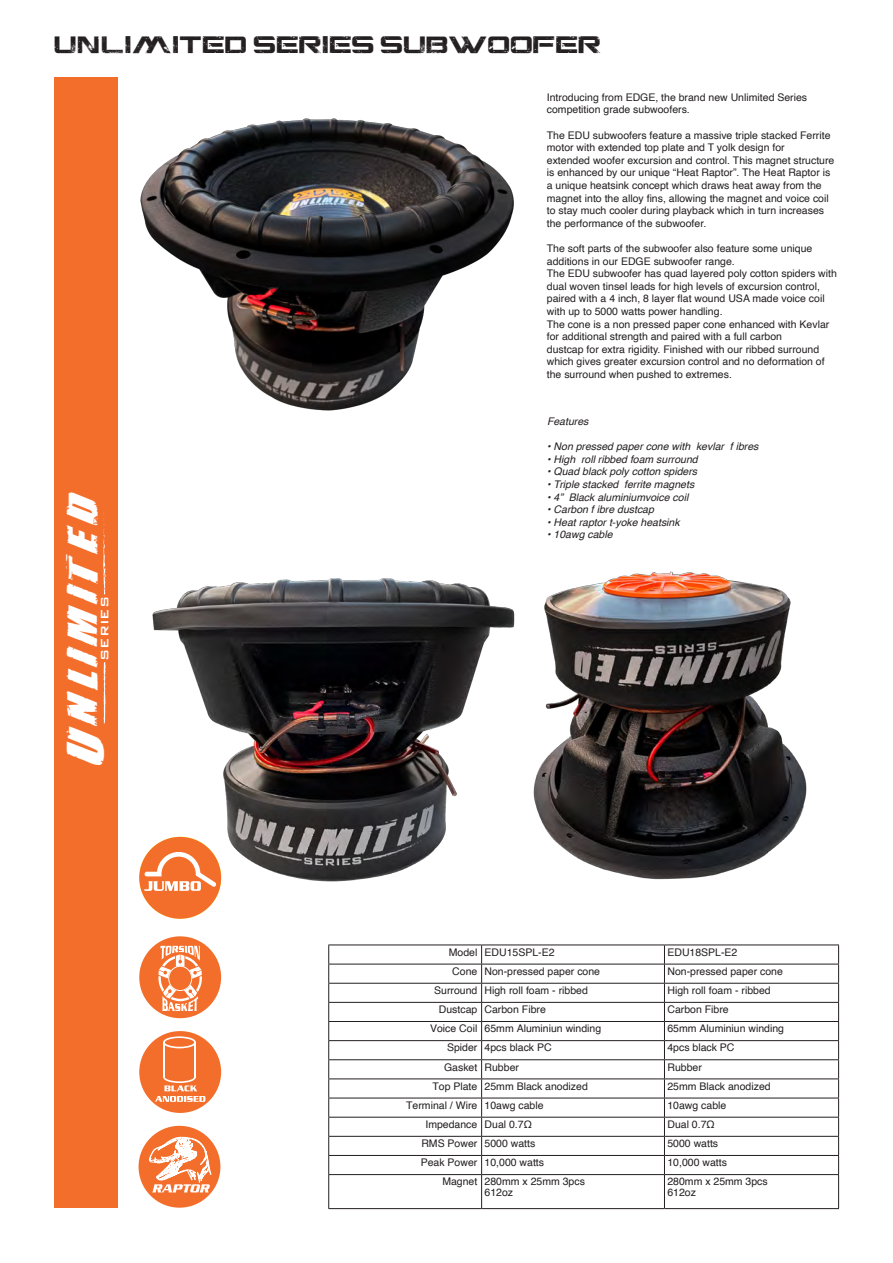
<style>
.page{position:relative;width:893px;height:1263px;background:#fff}
.page>*{position:absolute;margin:0;border:0;box-sizing:border-box;transform-origin:0 0}
.t1{font:37.35px "Revolution";letter-spacing:-.005em;color:#fff;scale:1.04 1}
.t2{font:24px "CGF Locust Resistance";color:#231f20}
.t3{font:500 14.4px "Bank Gothic";color:#fff;scale:1.04 1}
.t4{font:10.5px/12.6px "Helvetica";color:#231f20}
.t5{font:italic 10.5px "Helvetica";color:#231f20}
</style>
<div class="page">
<div style="left:54px;top:78px;width:64px;height:1130px;background:#f36e2a"></div>
<div style="left:139px;top:1126px;width:81px;height:82px;background:#f36e2a;border-radius:50%"></div>
<div style="left:139px;top:936px;width:82px;height:82px;background:#f36e2a;border-radius:50%"></div>
<div style="left:139px;top:1031px;width:82px;height:82px;background:#f36e2a;border-radius:50%"></div>
<div style="left:139px;top:837px;width:82px;height:82px;background:#f36e2a;border-radius:50%"></div>
<svg style="left:163px;top:1036px;width:33px;height:12px"></svg>
<hr style="left:163px;top:1042px;width:2px;height:35px;background:#fff">
<hr style="left:194px;top:1042px;width:2px;height:36px;background:#fff">
<svg style="left:155px;top:1077px;width:50px;height:25px"></svg>
<svg style="left:158px;top:946px;width:44px;height:65px"></svg>
<svg style="left:144px;top:889px;width:57px;height:2px"></svg>
<img style="left:140px;top:118px;width:374px;height:293px">
<img style="left:533px;top:571px;width:274px;height:309px">
<img style="left:144px;top:578px;width:371px;height:311px">
<svg style="left:145px;top:1134px;width:69px;height:58px"></svg>
<hr style="left:328px;top:944px;width:154px;height:1px;background:#231f20">
<hr style="left:482px;top:944px;width:182px;height:1px;background:#231f20">
<hr style="left:664px;top:944px;width:175px;height:1px;background:#231f20">
<hr style="left:328px;top:964px;width:154px;height:1px;background:#231f20">
<hr style="left:482px;top:964px;width:182px;height:1px;background:#231f20">
<hr style="left:664px;top:964px;width:175px;height:1px;background:#231f20">
<hr style="left:328px;top:983px;width:154px;height:1px;background:#231f20">
<hr style="left:482px;top:983px;width:182px;height:1px;background:#231f20">
<hr style="left:664px;top:983px;width:175px;height:1px;background:#231f20">
<hr style="left:328px;top:1002px;width:154px;height:1px;background:#231f20">
<hr style="left:482px;top:1002px;width:182px;height:1px;background:#231f20">
<hr style="left:664px;top:1002px;width:175px;height:1px;background:#231f20">
<hr style="left:328px;top:1021px;width:154px;height:1px;background:#231f20">
<hr style="left:482px;top:1021px;width:182px;height:1px;background:#231f20">
<hr style="left:664px;top:1021px;width:175px;height:1px;background:#231f20">
<hr style="left:328px;top:1040px;width:154px;height:1px;background:#231f20">
<hr style="left:482px;top:1040px;width:182px;height:1px;background:#231f20">
<hr style="left:664px;top:1040px;width:175px;height:1px;background:#231f20">
<hr style="left:328px;top:1059px;width:154px;height:1px;background:#231f20">
<hr style="left:482px;top:1059px;width:182px;height:1px;background:#231f20">
<hr style="left:664px;top:1059px;width:175px;height:1px;background:#231f20">
<hr style="left:328px;top:1078px;width:154px;height:1px;background:#231f20">
<hr style="left:482px;top:1078px;width:182px;height:1px;background:#231f20">
<hr style="left:664px;top:1078px;width:175px;height:1px;background:#231f20">
<hr style="left:328px;top:1098px;width:154px;height:1px;background:#231f20">
<hr style="left:482px;top:1098px;width:182px;height:1px;background:#231f20">
<hr style="left:664px;top:1098px;width:175px;height:1px;background:#231f20">
<hr style="left:328px;top:1117px;width:154px;height:1px;background:#231f20">
<hr style="left:482px;top:1117px;width:182px;height:1px;background:#231f20">
<hr style="left:664px;top:1117px;width:175px;height:1px;background:#231f20">
<hr style="left:328px;top:1136px;width:154px;height:1px;background:#231f20">
<hr style="left:482px;top:1136px;width:182px;height:1px;background:#231f20">
<hr style="left:664px;top:1136px;width:175px;height:1px;background:#231f20">
<hr style="left:328px;top:1155px;width:154px;height:1px;background:#231f20">
<svg style="left:328px;top:945px;width:1px;height:229px"></svg>
<hr style="left:482px;top:1155px;width:182px;height:1px;background:#231f20">
<svg style="left:481px;top:945px;width:1px;height:229px"></svg>
<hr style="left:664px;top:1155px;width:175px;height:1px;background:#231f20">
<svg style="left:664px;top:945px;width:1px;height:229px"></svg>
<svg style="left:838px;top:945px;width:1px;height:229px"></svg>
<hr style="left:328px;top:1174px;width:154px;height:1px;background:#231f20">
<hr style="left:328px;top:1175px;width:1px;height:33px;background:#231f20">
<hr style="left:482px;top:1174px;width:182px;height:1px;background:#231f20">
<hr style="left:481px;top:1175px;width:1px;height:33px;background:#231f20">
<hr style="left:664px;top:1174px;width:175px;height:1px;background:#231f20">
<hr style="left:664px;top:1175px;width:1px;height:33px;background:#231f20">
<hr style="left:838px;top:1175px;width:1px;height:33px;background:#231f20">
<hr style="left:328px;top:1208px;width:154px;height:1px;background:#231f20">
<hr style="left:482px;top:1208px;width:182px;height:1px;background:#231f20">
<hr style="left:664px;top:1208px;width:175px;height:1px;background:#231f20">
<svg style="left:103px;top:662px;width:3px;height:63px"></svg>
<svg style="left:103px;top:512px;width:3px;height:82px"></svg>
<p class="t2" style="left:54px;top:35px;width:549px">UNLIMITED SERIES SUBWOOFER</p>
<h1 class="t1" style="left:60px;top:764px;width:264px;rotate:-90deg">Unlimited</h1>
<h1 class="t1" style="left:65px;top:764px;width:264px;rotate:-90deg">Unlimited</h1>
<h3 class="t3" style="left:89px;top:661px;width:64px;rotate:-90deg">SERIES</h3>
<h3 class="t3" style="left:93px;top:661px;width:64px;rotate:-90deg">SERIES</h3>
<p class="t4" style="left:547px;top:91px;width:262px">Introducing from EDGE, the brand new Unlimited Series</p>
<p class="t4" style="left:547px;top:104px;width:144px">competition grade subwoofers.</p>
<p class="t4" style="left:547px;top:129px;width:285px">The EDU subwoofers feature a massive triple stacked Ferrite motor with extended top plate and T yolk design for</p>
<p class="t4" style="left:547px;top:154px;width:289px">extended woofer excursion and control. This magnet structure is enhanced by our unique “Heat Raptor”. The Heat Raptor is a unique heatsink concept which draws heat away from the magnet into the alloy fins, allowing the magnet and voice coil to stay much cooler during playback which in turn increases the performance of the subwoofer.</p>
<p class="t4" style="left:547px;top:242px;width:267px">The soft parts of the subwoofer also feature some unique</p>
<p class="t4" style="left:547px;top:255px;width:189px">additions in our EDGE subwoofer range.</p>
<p class="t4" style="left:547px;top:268px;width:292px">The EDU subwoofer has quad layered poly cotton spiders with dual woven tinsel leads for high levels of excursion control, paired with a 4 inch, 8 layer flat wound USA made voice coil with up to 5000 watts power handling.</p>
<p class="t4" style="left:547px;top:318px;width:284px">The cone is a non pressed paper cone enhanced with Kevlar for additional strength and paired with a full carbon</p>
<p class="t4" style="left:547px;top:343px;width:279px">dustcap for extra rigidity. Finished with our ribbed surround which gives greater excursion control and no deformation of the surround when pushed to extremes.</p>
<p class="t5" style="left:547px;top:413px;width:43px">Features</p>
<p class="t5" style="left:547px;top:438px;width:213px">• Non pressed paper cone with kevlar f ibres</p>
<p class="t5" style="left:547px;top:451px;width:152px">• High roll ribbed foam surround</p>
<p class="t5" style="left:547px;top:463px;width:152px">• Quad black poly cotton spiders</p>
<p class="t5" style="left:547px;top:476px;width:149px">• Triple stacked ferrite magnets</p>
<p class="t5" style="left:547px;top:489px;width:143px">• 4” Black aluminiumvoice coil</p>
<p class="t5" style="left:547px;top:501px;width:108px">• Carbon f ibre dustcap</p>
<p class="t5" style="left:547px;top:514px;width:134px">• Heat raptor t-yoke heatsink</p>
<p class="t5" style="left:547px;top:526px;width:67px">• 10awg cable</p>
<p class="t4" style="left:449px;top:946px;width:30px">Model</p>
<p class="t4" style="left:485px;top:946px;width:72px">EDU15SPL-E2</p>
<p class="t4" style="left:667px;top:946px;width:72px">EDU18SPL-E2</p>
<p class="t4" style="left:452px;top:965px;width:27px">Cone</p>
<p class="t4" style="left:485px;top:965px;width:117px">Non-pressed paper cone</p>
<p class="t4" style="left:667px;top:965px;width:117px">Non-pressed paper cone</p>
<p class="t4" style="left:434px;top:984px;width:45px">Surround</p>
<p class="t4" style="left:485px;top:984px;width:105px">High roll foam - ribbed</p>
<p class="t4" style="left:667px;top:984px;width:105px">High roll foam - ribbed</p>
<p class="t4" style="left:439px;top:1003px;width:40px">Dustcap</p>
<p class="t4" style="left:485px;top:1003px;width:63px">Carbon Fibre</p>
<p class="t4" style="left:667px;top:1003px;width:63px">Carbon Fibre</p>
<p class="t4" style="left:430px;top:1023px;width:49px">Voice Coil</p>
<p class="t4" style="left:485px;top:1023px;width:118px">65mm Aluminiun winding</p>
<p class="t4" style="left:667px;top:1023px;width:118px">65mm Aluminiun winding</p>
<p class="t4" style="left:447px;top:1042px;width:32px">Spider</p>
<p class="t4" style="left:485px;top:1042px;width:69px">4pcs black PC</p>
<p class="t4" style="left:667px;top:1042px;width:69px">4pcs black PC</p>
<p class="t4" style="left:444px;top:1061px;width:35px">Gasket</p>
<p class="t4" style="left:485px;top:1061px;width:36px">Rubber</p>
<p class="t4" style="left:667px;top:1061px;width:36px">Rubber</p>
<p class="t4" style="left:432px;top:1080px;width:46px">Top Plate</p>
<p class="t4" style="left:485px;top:1080px;width:105px">25mm Black anodized</p>
<p class="t4" style="left:667px;top:1080px;width:105px">25mm Black anodized</p>
<p class="t4" style="left:406px;top:1099px;width:73px">Terminal / Wire</p>
<p class="t4" style="left:485px;top:1099px;width:60px">10awg cable</p>
<p class="t4" style="left:667px;top:1099px;width:60px">10awg cable</p>
<p class="t4" style="left:425px;top:1118px;width:53px">Impedance</p>
<p class="t4" style="left:485px;top:1118px;width:49px">Dual 0.7Ω</p>
<p class="t4" style="left:667px;top:1118px;width:49px">Dual 0.7Ω</p>
<p class="t4" style="left:421px;top:1137px;width:58px">RMS Power</p>
<p class="t4" style="left:485px;top:1137px;width:52px">5000 watts</p>
<p class="t4" style="left:667px;top:1137px;width:52px">5000 watts</p>
<p class="t4" style="left:421px;top:1156px;width:58px">Peak Power</p>
<p class="t4" style="left:485px;top:1156px;width:61px">10,000 watts</p>
<p class="t4" style="left:667px;top:1156px;width:61px">10,000 watts</p>
<p class="t4" style="left:442px;top:1176px;width:37px">Magnet</p>
<p class="t4" style="left:485px;top:1176px;width:102px">280mm x 25mm 3pcs</p>
<p class="t4" style="left:485px;top:1186px;width:30px">612oz</p>
<p class="t4" style="left:667px;top:1176px;width:102px">280mm x 25mm 3pcs</p>
<p class="t4" style="left:667px;top:1186px;width:30px">612oz</p>
</div>
